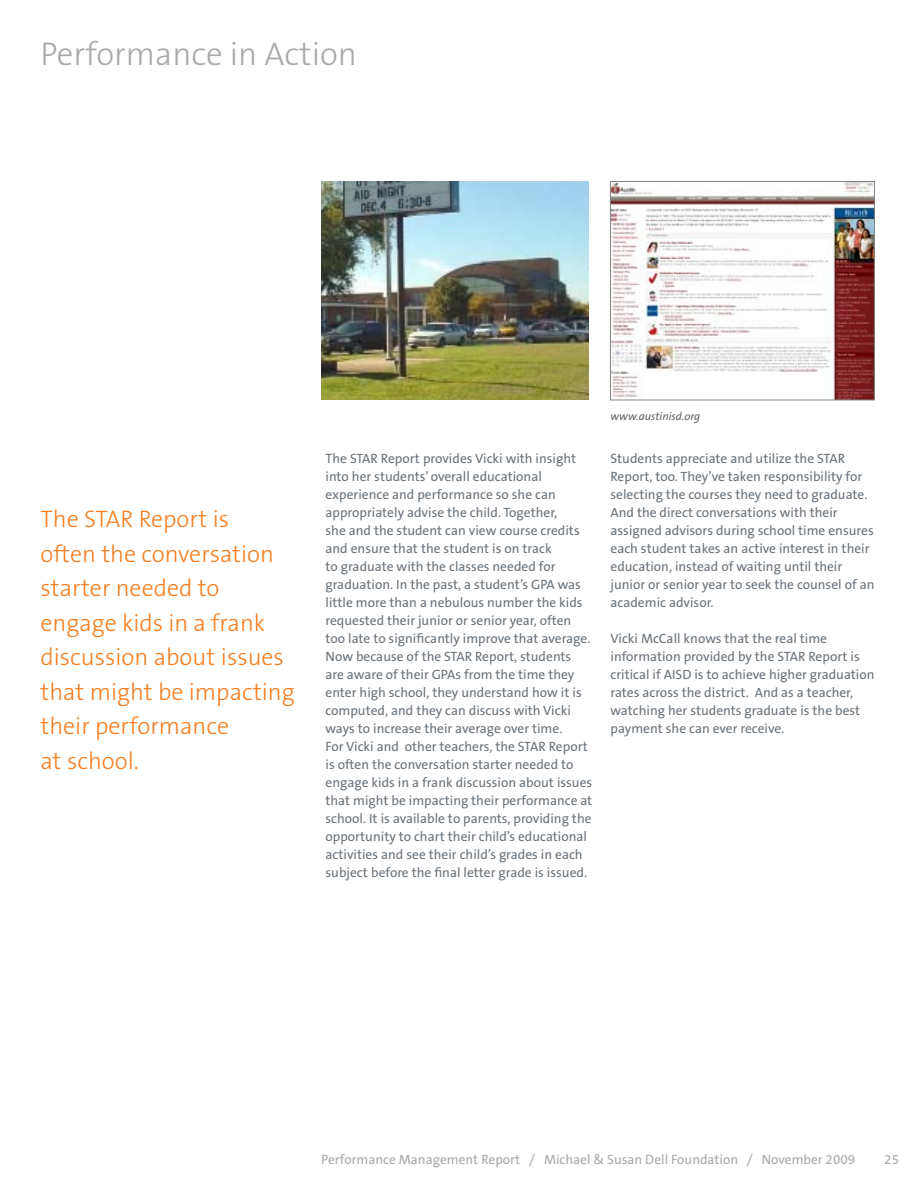
<style>
.page{position:relative;width:918px;height:1188px;background:#fff}
.page>*{position:absolute;margin:0;border:0;box-sizing:border-box;transform-origin:0 0}
.t1{font:300 33px "The Sans B3";color:#a7a9ac}
.t2{font:300 24px/34.5px "The Sans B3";color:#f57e20}
.t3{font:13.5px/18px "The Sans B5 Plain";color:#6a737b}
.t4{font:13.5px "The Sans B5 Plain";color:#a7a9ac}
.t5{font:italic 11.25px "The Sans B5 Plain";color:#636467}
</style>
<div class="page">
<img style="left:321px;top:182px;width:267px;height:218px">
<img style="left:612px;top:183px;width:261px;height:215px">
<div style="left:610px;top:181px;width:265px;height:219px;border:1px solid #808285"></div>
<h1 class="t1" style="left:40px;top:36px;width:318px">Performance in Action</h1>
<p class="t5" style="left:610px;top:410px;width:91px">www.austinisd.org</p>
<h2 class="t2" style="left:40px;top:503px;width:256px">The STAR Report is<br>often the conversation starter needed to engage kids in a frank discussion about issues that might be impacting their performance<br>at school.</h2>
<p class="t3" style="left:326px;top:450px;width:268px">The STAR Report provides Vicki with insight into her students’ overall educational experience and performance so she can appropriately advise the child. Together,<br>she and the student can view course credits and ensure that the student is on track<br>to graduate with the classes needed for graduation. In the past, a student’s GPA was little more than a nebulous number the kids requested their junior or senior year, often too late to significantly improve that average.<br>Now because of the STAR Report, students are aware of their GPAs from the time they enter high school, they understand how it is computed, and they can discuss with Vicki ways to increase their average over time.<br>For Vicki and other teachers, the STAR Report is often the conversation starter needed to engage kids in a frank discussion about issues that might be impacting their performance at school. It is available to parents, providing the opportunity to chart their child’s educational activities and see their child’s grades in each subject before the final letter grade is issued.</p>
<p class="t3" style="left:610px;top:450px;width:266px">Students appreciate and utilize the STAR Report, too. They’ve taken responsibility for selecting the courses they need to graduate.<br>And the direct conversations with their assigned advisors during school time ensures each student takes an active interest in their education, instead of waiting until their junior or senior year to seek the counsel of an academic advisor.</p>
<p class="t3" style="left:610px;top:630px;width:266px">Vicki McCall knows that the real time information provided by the STAR Report is critical if AISD is to achieve higher graduation rates across the district. And as a teacher, watching her students graduate is the best payment she can ever receive.</p>
<p class="t4" style="left:321px;top:1152px;width:536px">Performance Management Report / Michael &amp; Susan Dell Foundation / November 2009</p>
<p class="t4" style="left:884px;top:1152px;width:16px">25</p>
</div>
